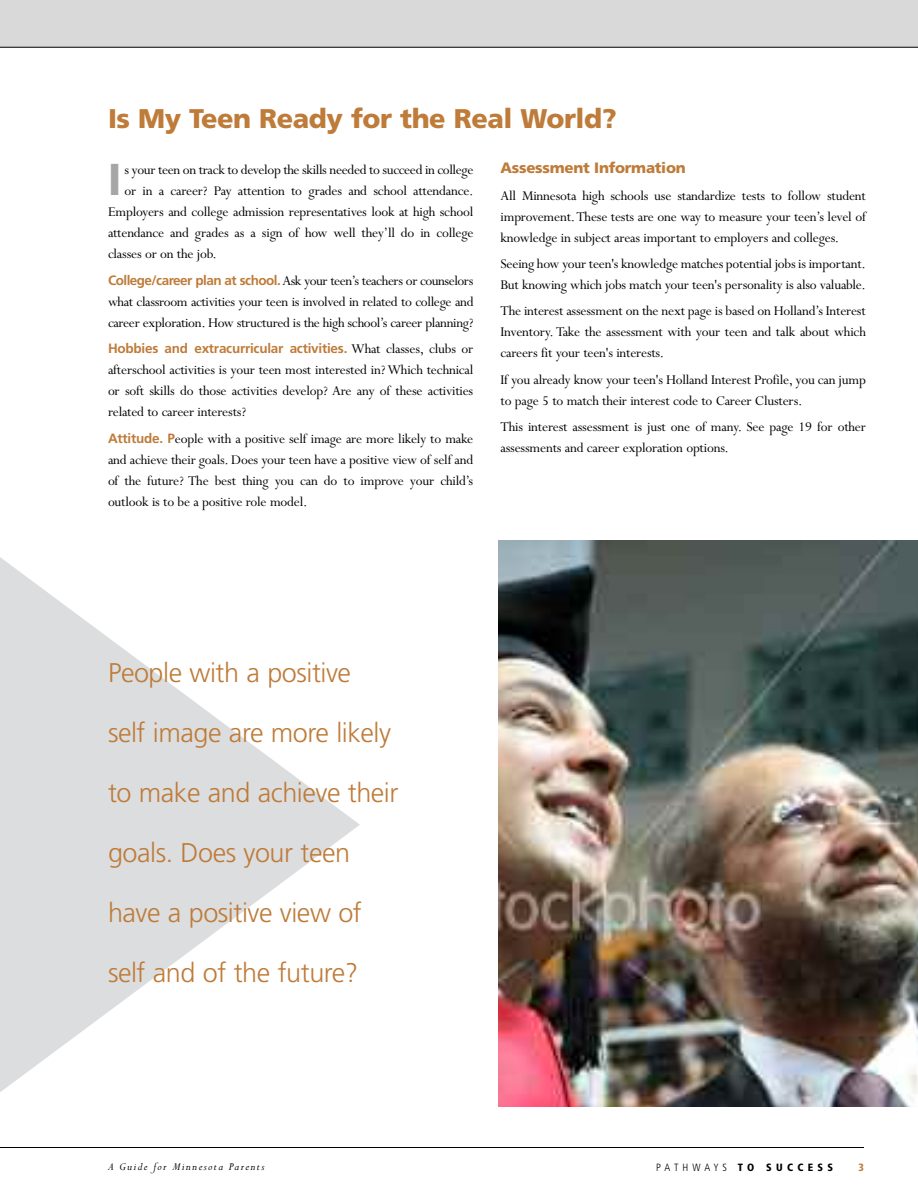
<style>
.page{position:relative;width:918px;height:1188px;background:#fff}
.page>*{position:absolute;margin:0;border:0;box-sizing:border-box;transform-origin:0 0}
.t1{font:900 condensed 44.55px "Frutiger";color:#a6a6a6}
.t2{font:300 27px "Frutiger";letter-spacing:-.015em;color:#be7b39}
.t3{font:900 27px "Frutiger";letter-spacing:-.02em;color:#be7b39}
.t4{font:15px/21px "Perpetua";letter-spacing:-.015em;color:#000;text-align:justify}
.t5{font:900 15px "Frutiger";letter-spacing:-.02em;color:#be7b39}
.t6{font:700 13.5px "Frutiger";letter-spacing:-.015em;color:#be7b39}
.t7{font:italic 12px "Perpetua";letter-spacing:.115em;color:#000}
.t8{font:900 condensed 10.5px "Frutiger";color:#000}
.t9{font:900 condensed 10.5px "Frutiger";color:#be7b39}
.s1{font-family:"Frutiger";font-weight:700;font-size:13.5px;color:#be7b39}
.s2{font-family:"Perpetua";font-weight:400;font-size:15px;color:#000}
.s3{font-weight:300}
</style>
<div class="page">
<div style="left:0;top:0;width:918px;height:47px;background:#d9d9d9"></div>
<svg style="left:0;top:557px;width:360px;height:535px;fill:#dcdddf"></svg>
<hr style="left:0;top:1147px;width:864px;height:1px;background:#000">
<img style="left:498px;top:540px;width:420px;height:567px">
<hr style="left:0;top:47px;width:918px;height:1px;background:#000">
<h2 class="t3" style="left:108px;top:108px;width:510px">Is My Teen Ready for the Real World?</h2>
<h1 class="t1" style="left:108px;top:162px;width:15px">I</h1>
<p class="t4" style="left:124px;top:161px;width:351px">s your teen on track to develop the skills needed to succeed in college</p>
<p class="t4" style="left:124px;top:182px;width:350px">or in a career? Pay attention to grades and school attendance.</p>
<p class="t4" style="left:108px;top:203px;width:367px">Employers and college admission representatives look at high school</p>
<p class="t4" style="left:108px;top:224px;width:367px">attendance and grades as a sign of how well they’ll do in college</p>
<p class="t4" style="left:108px;top:245px;width:110px">classes or on the job.</p>
<p class="t4" style="left:108px;top:271px;width:367px"><span class="s1">College/career plan at school.</span>Ask your teen’s teachers or counselors what classroom activities your teen is involved in related to college and career exploration. How structured is the high school’s career planning?</p>
<p class="t6" style="left:108px;top:343px;width:367px">Hobbies and extracurricular activities. <span class="s2">What classes, clubs or</span></p>
<p class="t4" style="left:108px;top:361px;width:367px">afterschool activities is your teen most interested in? Which technical or soft skills do those activities develop? Are any of these activities related to career interests?</p>
<p class="t4" style="left:108px;top:429px;width:367px"><span class="s1">Attitude. P</span>eople with a positive self image are more likely to make and achieve their goals. Does your teen have a positive view of self and of the future? The best thing you can do to improve your child’s outlook is to be a positive role model.</p>
<p class="t5" style="left:501px;top:162px;width:187px">Assessment Information</p>
<p class="t4" style="left:501px;top:186px;width:367px">All Minnesota high schools use standardize tests to follow student improvement.These tests are one way to measure your teen’s level of knowledge in subject areas important to employers and colleges.</p>
<p class="t4" style="left:501px;top:255px;width:367px">Seeing how your teen's knowledge matches potential jobs is important.<br>But knowing which jobs match your teen's personality is also valuable.</p>
<p class="t4" style="left:501px;top:302px;width:367px">The interest assessment on the next page is based on Holland’s Interest Inventory. Take the assessment with your teen and talk about which careers fit your teen's interests.</p>
<p class="t4" style="left:501px;top:370px;width:367px">If you already know your teen's Holland Interest Profile, you can jump to page 5 to match their interest code to Career Clusters.</p>
<p class="t4" style="left:501px;top:418px;width:367px">This interest assessment is just one of many. See page 19 for other assessments and career exploration options.</p>
<h2 class="t2" style="left:108px;top:661px;width:245px">People with a positive</h2>
<h2 class="t2" style="left:108px;top:721px;width:285px">self image are more likely</h2>
<h2 class="t2" style="left:108px;top:781px;width:292px">to make and achieve their</h2>
<h2 class="t2" style="left:108px;top:841px;width:244px">goals. Does your teen</h2>
<h2 class="t2" style="left:108px;top:901px;width:255px">have a positive view of</h2>
<h2 class="t2" style="left:108px;top:961px;width:252px">self and of the future?</h2>
<p class="t7" style="left:108px;top:1162px;width:158px">A Guide for Minnesota Parents</p>
<p class="t8" style="left:656px;top:1163px;width:179px"><span class="s3">PATHWAYS</span> TO SUCCESS</p>
<p class="t9" style="left:859px;top:1163px;width:7px">3</p>
</div>
